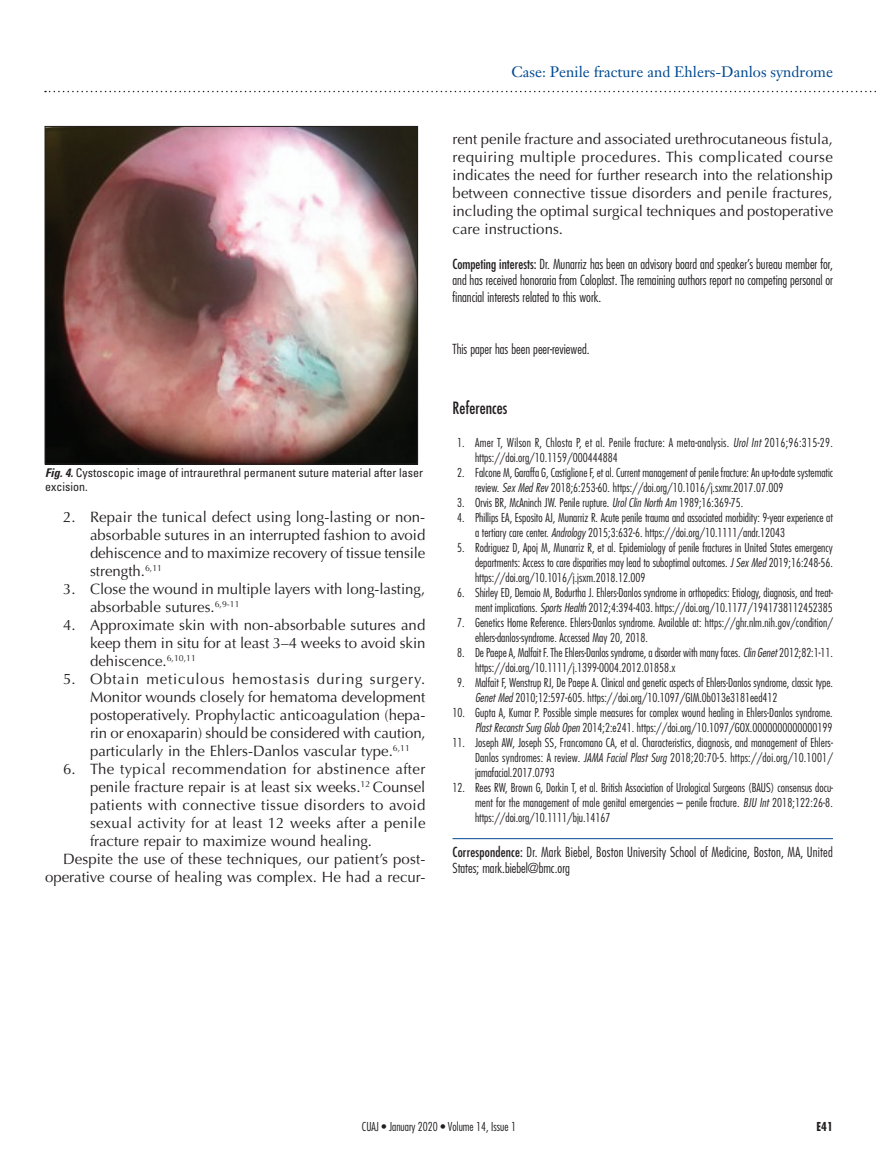
<style>
.page{position:relative;width:878px;height:1175px;background:#fff}
.page>*{position:absolute;margin:0;border:0;box-sizing:border-box;transform-origin:0 0}
.RH{font:condensed 16.5px "Futura";color:#231f20}
.t1{font:15px/18px "Optima";color:#231f20;text-align:justify}
.RUN{font:15px "Janson Text";color:#014990}
.PJ9{font:300 condensed 13.5px/16.5px "Futura";color:#231f20;text-align:justify}
.PJ9-Blue_rule{font:300 condensed 13.5px/16.5px "Futura";letter-spacing:.015em;color:#231f20}
.REF{font:300 condensed 12px/15px "Futura";color:#231f20}
.REF-2{font:300 condensed 12px/15px "Futura";letter-spacing:.025em;color:#231f20}
.FIG{font:condensed 12px/14.4px "Univers";color:#231f20}
.t2{font:700 condensed 12px "Futura";color:#231f20}
.s1{font-weight:400}
.s2{font-weight:700;font-style:italic}
.s3{font-style:italic}
</style>
<div class="page">
<svg style="left:45px;top:91px;width:831px;height:1px"></svg>
<hr style="left:452px;top:838px;width:380px;height:1px;background:#014990">
<img style="left:47px;top:128px;width:369px;height:334px">
<div style="left:45px;top:126px;width:373px;height:338px;border:1px solid #231f20"></div>
<p class="RUN" style="left:511px;top:62px;width:323px">Case: Penile fracture and Ehlers-Danlos syndrome</p>
<p class="t1" style="left:452px;top:130px;width:382px">rent penile fracture and associated urethrocutaneous fistula, requiring multiple procedures. This complicated course indicates the need for further research into the relationship between connective tissue disorders and penile fractures, including the optimal surgical techniques and postoperative care instructions.</p>
<p class="PJ9" style="left:452px;top:255px;width:382px"><span class="s1">Competing interests:</span> Dr. Munarriz has been an advisory board and speaker’s bureau member for, and has received honoraria from Coloplast. The remaining authors report no competing personal or financial interests related to this work.</p>
<p class="FIG" style="left:45px;top:465px;width:379px"><span class="s2">Fig. 4.</span> Cystoscopic image of intraurethral permanent suture material after laser excision.</p>
<p class="t1" style="left:90px;top:508px;width:337px;text-indent:-27px">2. Repair the tunical defect using long-lasting or non&shy;absorbable sutures in an interrupted fashion to avoid dehiscence and to maximize recovery of tissue tensile strength.<sup>6,11</sup></p>
<p class="t1" style="left:90px;top:580px;width:337px;text-indent:-27px">3. Close the wound in multiple layers with long-lasting, absorbable sutures.<sup>6,9-11</sup></p>
<p class="t1" style="left:90px;top:616px;width:337px;text-indent:-27px">4. Approximate skin with non-absorbable sutures and keep them in situ for at least 3–4 weeks to avoid skin dehiscence.<sup>6,10,11</sup></p>
<p class="t1" style="left:90px;top:670px;width:337px;text-indent:-27px">5. Obtain meticulous hemostasis during surgery.<br>Monitor wounds closely for hematoma development postoperatively. Prophylactic anticoagulation (hepa&shy;rin or enoxaparin) should be considered with caution, particularly in the Ehlers-Danlos vascular type.<sup>6,11</sup></p>
<p class="t1" style="left:90px;top:760px;width:337px;text-indent:-27px">6. The typical recommendation for abstinence after penile fracture repair is at least six weeks.<sup>12</sup> Counsel patients with connective tissue disorders to avoid sexual activity for at least 12 weeks after a penile fracture repair to maximize wound healing.</p>
<p class="t1" style="left:45px;top:850px;width:382px;text-align:right">Despite the use of these techniques, our patient’s post&shy;operative course of healing was complex. He had a recur-</p>
<p class="PJ9" style="left:452px;top:341px;width:138px">This paper has been peer-reviewed.</p>
<p class="RH" style="left:452px;top:398px;width:56px">References</p>
<p class="REF-2" style="left:475px;top:435px;width:359px;text-indent:-18px">1. Amer T, Wilson R, Chlosta P, et al. Penile fracture: A meta-analysis. <span class="s3">Urol Int</span> 2016;96:315-29. https://doi.org/10.1159/000444884</p>
<p class="REF" style="left:475px;top:465px;width:359px;text-indent:-18px">2. Falcone M, Garaffa G, Castiglione F, et al. Current management of penile fracture: An up-to-date systematic review. <span class="s3">Sex Med Rev</span> 2018;6:253-60. https://doi.org/10.1016/j.sxmr.2017.07.009</p>
<p class="REF" style="left:457px;top:495px;width:288px">3. Orvis BR, McAninch JW. Penile rupture. <span class="s3">Urol Clin North Am</span> 1989;16:369-75.</p>
<p class="REF" style="left:475px;top:510px;width:359px;text-indent:-18px">4. Phillips EA, Esposito AJ, Munarriz R. Acute penile trauma and associated morbidity: 9-year experience at a tertiary care center. <span class="s3">Andrology</span> 2015;3:632-6. https://doi.org/10.1111/andr.12043</p>
<p class="REF" style="left:475px;top:540px;width:359px;text-align:justify;text-indent:-18px">5. Rodriguez D, Apoj M, Munarriz R, et al. Epidemiology of penile fractures in United States emergency departments: Access to care disparities may lead to suboptimal outcomes. <span class="s3">J Sex Med</span> 2019;16:248-56. https://doi.org/10.1016/j.jsxm.2018.12.009</p>
<p class="REF" style="left:457px;top:585px;width:377px;text-align:right">6. Shirley ED, Demaio M, Bodurtha J. Ehlers-Danlos syndrome in orthopedics: Etiology, diagnosis, and treat&shy;ment implications. <span class="s3">Sports Health</span> 2012;4:394-403. https://doi.org/10.1177/1941738112452385</p>
<p class="REF" style="left:475px;top:615px;width:359px;text-indent:-18px">7. Genetics Home Reference. Ehlers-Danlos syndrome. Available at: https://ghr.nlm.nih.gov/condition/ ehlers-danlos-syndrome. Accessed May 20, 2018.</p>
<p class="REF" style="left:475px;top:645px;width:359px;text-indent:-18px">8. De Paepe A, Malfait F. The Ehlers-Danlos syndrome, a disorder with many faces. <span class="s3">Clin Genet</span> 2012;82:1-11. https://doi.org/10.1111/j.1399-0004.2012.01858.x</p>
<p class="REF" style="left:475px;top:675px;width:359px;text-indent:-18px">9. Malfait F, Wenstrup RJ, De Paepe A. Clinical and genetic aspects of Ehlers-Danlos syndrome, classic type.<br><span class="s3">Genet Med</span> 2010;12:597-605. https://doi.org/10.1097/GIM.0b013e3181eed412</p>
<p class="REF" style="left:452px;top:705px;width:382px;text-align:right">10. Gupta A, Kumar P. Possible simple measures for complex wound healing in Ehlers-Danlos syndrome.<br><span class="s3">Plast Reconstr Surg Glob Open</span> 2014;2:e241. https://doi.org/10.1097/GOX.0000000000000199</p>
<p class="REF" style="left:475px;top:735px;width:359px;text-align:justify;text-indent:-22px">11. Joseph AW, Joseph SS, Francomano CA, et al. Characteristics, diagnosis, and management of Ehlers-Danlos syndromes: A review. <span class="s3">JAMA Facial Plast Surg</span> 2018;20:70-5. https://doi.org/10.1001/ jamafacial.2017.0793</p>
<p class="REF" style="left:475px;top:780px;width:359px;text-align:justify;text-indent:-22px">12. Rees RW, Brown G, Dorkin T, et al. British Association of Urological Surgeons (BAUS) consensus docu&shy;ment for the management of male genital emergencies – penile fracture. <span class="s3">BJU Int</span> 2018;122:26-8. https://doi.org/10.1111/bju.14167</p>
<p class="PJ9-Blue_rule" style="left:452px;top:843px;width:381px"><span class="s1">Correspondence:</span> Dr. Mark Biebel, Boston University School of Medicine, Boston, MA, United<br>States; mark.biebel@bmc.org</p>
<p class="REF" style="left:362px;top:1118px;width:155px">CUAJ • January 2020 • Volume 14, Issue 1</p>
<p class="t2" style="left:816px;top:1118px;width:18px">E41</p>
</div>
